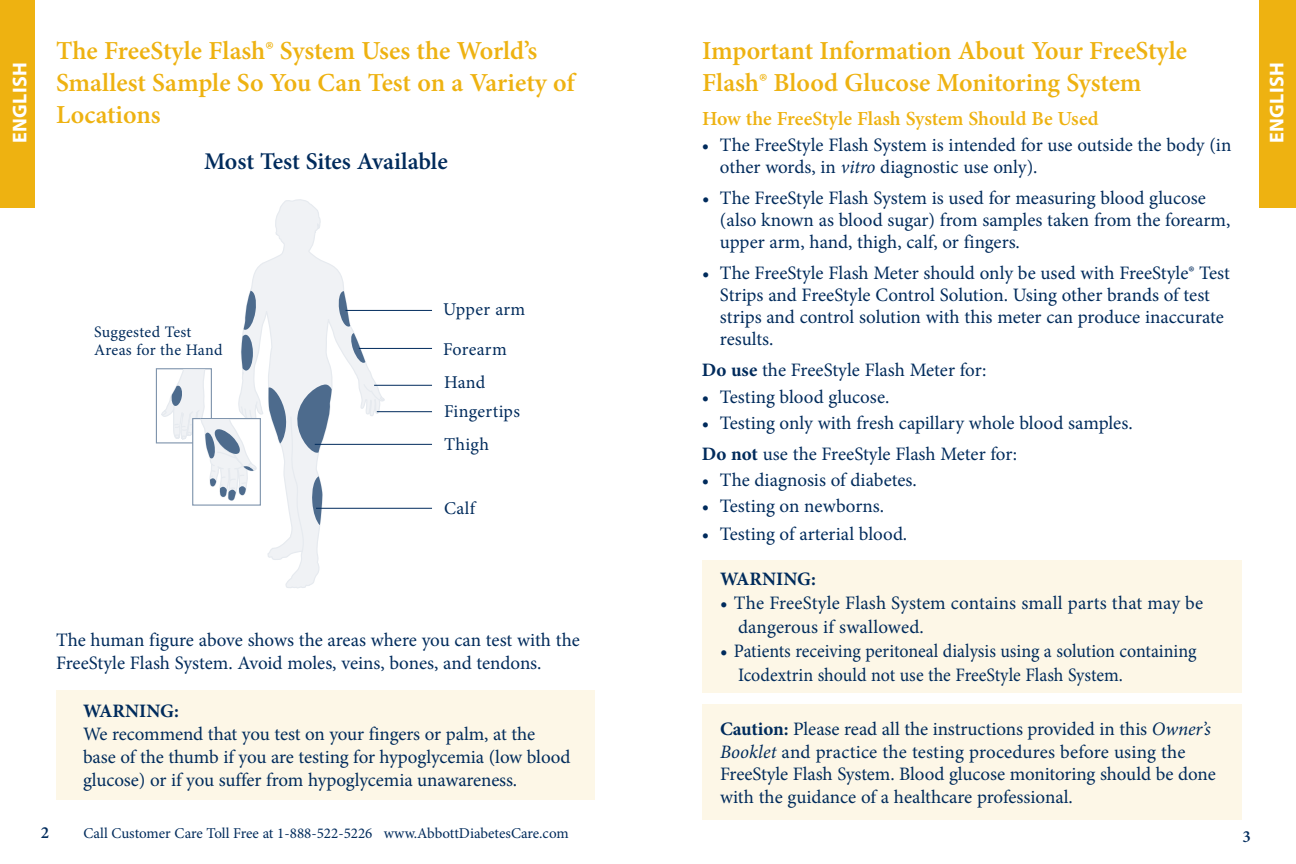
<style>
.page{position:relative;width:1296px;height:864px;background:#fff}
.page>*{position:absolute;margin:0;border:0;box-sizing:border-box;transform-origin:0 0}
.t1{font:600 26px/32px "Minion Pro";color:#eeb211}
.t2{font:600 24px "Minion Pro";letter-spacing:-.005em;color:#002b5c}
.t3{font:600 20px "Minion Pro";color:#eeb211}
.t4{font:700 20px "Myriad Pro";letter-spacing:.02em;color:#fff}
.t5{font:19px/22.8px "Minion Pro";letter-spacing:-.005em;color:#002b5c}
.t6{font:19px/24px "Minion Pro";letter-spacing:-.005em;color:#002b5c;scale:.95 1}
.t7{font:700 19px "Minion Pro";color:#002b5c}
.t8{font:18px/33px "Minion Pro";letter-spacing:.02em;color:#002b5c}
.t9{font:16px/18px "Minion Pro";letter-spacing:.015em;color:#002b5c}
.t10{font:15px "Minion Pro";color:#002b5c}
.s1{font-style:italic}
.s2{font-weight:700}
.s3{font-weight:600}
</style>
<div class="page">
<div style="left:0;top:0;width:35px;height:208px;background:#eeb211"></div>
<div style="left:1259px;top:0;width:37px;height:208px;background:#eeb211"></div>
<div style="left:56px;top:690px;width:538px;height:109px;background:#fdf7e7"></div>
<div style="left:702px;top:560px;width:540px;height:133px;background:#fdf7e7"></div>
<div style="left:702px;top:704px;width:540px;height:116px;background:#fdf7e7"></div>
<svg style="left:250px;top:199px;width:135px;height:389px"></svg>
<svg style="left:295px;top:384px;width:37px;height:69px"></svg>
<svg style="left:269px;top:387px;width:19px;height:57px"></svg>
<svg style="left:350px;top:333px;width:15px;height:31px"></svg>
<svg style="left:338px;top:291px;width:12px;height:36px"></svg>
<svg style="left:311px;top:476px;width:12px;height:49px"></svg>
<div style="left:156px;top:368px;width:56px;height:75px;border:1px solid #8095ad"></div>
<div style="left:193px;top:419px;width:67px;height:86px;background:#fff"></div>
<div style="left:192px;top:418px;width:69px;height:88px;border:1px solid #8095ad"></div>
<svg style="left:160px;top:291px;width:98px;height:212px"></svg>
<hr style="left:315px;top:444px;width:117px;height:1px;background:#002b5c">
<hr style="left:316px;top:508px;width:116px;height:1px;background:#002b5c">
<hr style="left:377px;top:411px;width:55px;height:1px;background:#002b5c">
<hr style="left:374px;top:385px;width:58px;height:1px;background:#002b5c">
<hr style="left:359px;top:348px;width:73px;height:1px;background:#002b5c">
<hr style="left:345px;top:310px;width:87px;height:1px;background:#002b5c">
<h1 class="t1" style="left:56px;top:36px;width:520px">The FreeStyle Flash® System Uses the World’s<br>Smallest Sample So You Can Test on a Variety of<br>Locations</h1>
<h1 class="t1" style="left:702px;top:36px;width:487px">Important Information About Your FreeStyle<br>Flash® Blood Glucose Monitoring System</h1>
<p class="t3" style="left:702px;top:107px;width:398px">How the FreeStyle Flash System Should Be Used</p>
<p class="t5" style="left:720px;top:134px;width:513px;line-height:22px;text-indent:-18px">• The FreeStyle Flash System is intended for use outside the body (in other words, in <span class="s1">vitro</span> diagnostic use only).</p>
<p class="t5" style="left:720px;top:187px;width:512px;line-height:22px;text-indent:-18px">• The FreeStyle Flash System is used for measuring blood glucose (also known as blood sugar) from samples taken from the forearm, upper arm, hand, thigh, calf, or fingers.</p>
<p class="t5" style="left:720px;top:262px;width:511px;line-height:22px;text-indent:-18px">• The FreeStyle Flash Meter should only be used with FreeStyle® Test Strips and FreeStyle Control Solution. Using other brands of test strips and control solution with this meter can produce inaccurate results.</p>
<p class="t5" style="left:702px;top:359px;width:286px"><span class="s2">Do use</span> the FreeStyle Flash Meter for:</p>
<p class="t5" style="left:702px;top:385px;width:189px">• Testing blood glucose.</p>
<p class="t5" style="left:702px;top:407px;width:432px;line-height:31px">• Testing only with fresh capillary whole blood samples.<br><span class="s2">Do not</span> use the FreeStyle Flash Meter for:</p>
<p class="t5" style="left:702px;top:469px;width:216px">• The diagnosis of diabetes.</p>
<p class="t5" style="left:702px;top:495px;width:184px">• Testing on newborns.</p>
<p class="t5" style="left:702px;top:522px;width:207px">• Testing of arterial blood.</p>
<p class="t7" style="left:720px;top:566px;width:97px">WARNING:</p>
<p class="t5" style="left:738px;top:591px;width:467px;line-height:24px;text-indent:-18px"><span class="s3">•</span> The FreeStyle Flash System contains small parts that may be dangerous if swallowed.</p>
<p class="t6" style="left:738px;top:639px;width:484px;text-indent:-18px"><span class="s3">•</span> Patients receiving peritoneal dialysis using a solution containing<br>Icodextrin should not use the FreeStyle Flash System.</p>
<p class="t5" style="left:720px;top:717px;width:498px"><span class="s2">Caution:</span> Please read all the instructions provided in this <span class="s1">Owner’s Booklet</span> and practice the testing procedures before using the FreeStyle Flash System. Blood glucose monitoring should be done with the guidance of a healthcare professional.</p>
<p class="t4" style="left:7px;top:143px;width:83px;rotate:-90deg">ENGLISH</p>
<p class="t4" style="left:1264px;top:143px;width:83px;rotate:-90deg">ENGLISH</p>
<p class="t2" style="left:204px;top:147px;width:245px">Most Test Sites Available</p>
<p class="t8" style="left:443px;top:293px;width:84px">Upper arm</p>
<p class="t8" style="left:443px;top:333px;width:65px">Forearm<br>Hand</p>
<p class="t8" style="left:444px;top:395px;width:78px">Fingertips<br>Thigh</p>
<p class="t9" style="left:94px;top:323px;width:130px">Suggested Test<br>Areas for the Hand</p>
<p class="t8" style="left:444px;top:492px;width:33px">Calf</p>
<p class="t5" style="left:56px;top:629px;width:525px">The human figure above shows the areas where you can test with the<br>FreeStyle Flash System. Avoid moles, veins, bones, and tendons.</p>
<p class="t7" style="left:83px;top:698px;width:97px">WARNING:</p>
<p class="t5" style="left:83px;top:723px;width:489px">We recommend that you test on your fingers or palm, at the base of the thumb if you are testing for hypoglycemia (low blood glucose) or if you suffer from hypoglycemia unawareness.</p>
<p class="t10" style="left:83px;top:823px;width:487px">Call Customer Care Toll Free at 1-888-522-5226 www.AbbottDiabetesCare.com</p>
</div>
